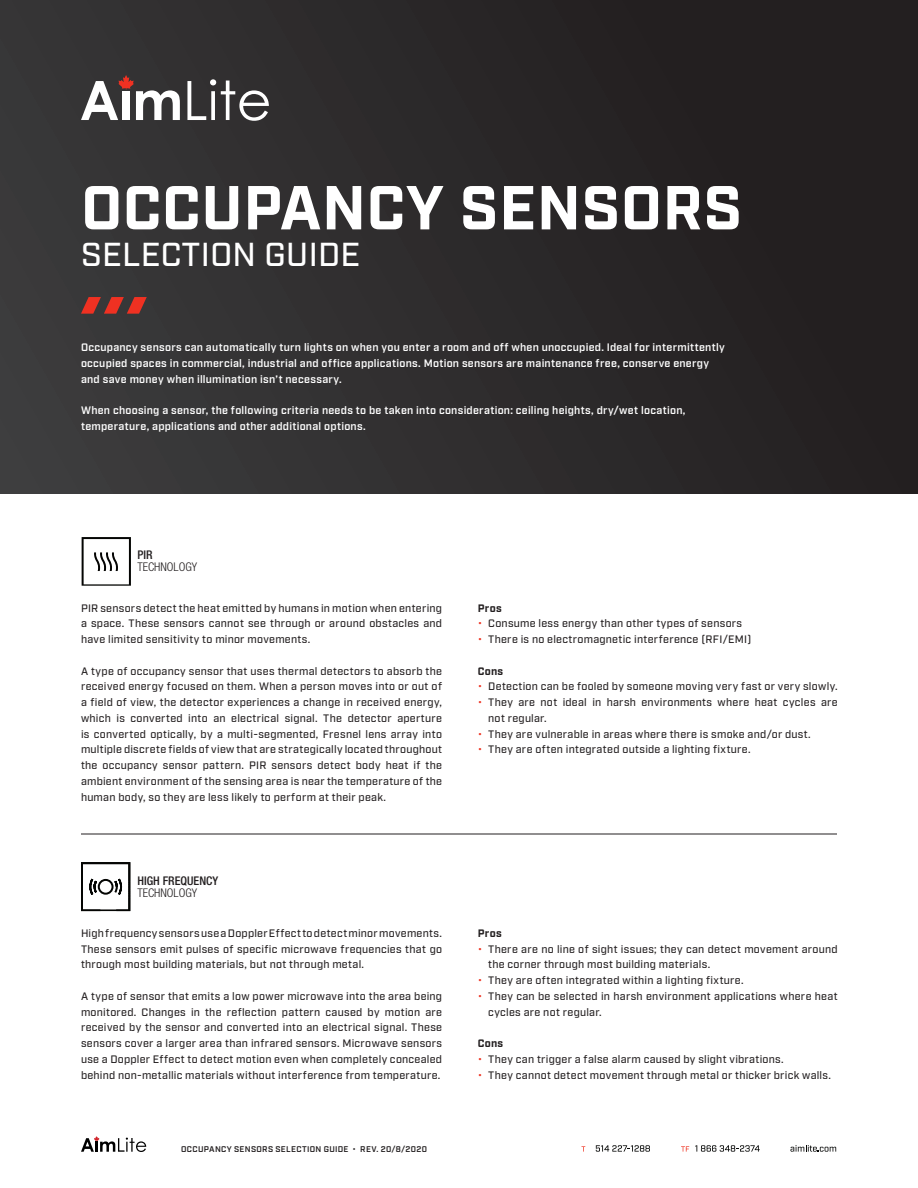
<style>
.page{position:relative;width:918px;height:1188px;background:#fff}
.page>*{position:absolute;margin:0;border:0;box-sizing:border-box;transform-origin:0 0}
.Product_Title{font:700 61.95px "Industry";letter-spacing:.01em;color:#fff}
.Product_Subtitle{font:500 33.15px "Industry";letter-spacing:.01em;color:#fff}
.t1{font:500 condensed 12px/12px "Helvetica Neue";color:#231f20}
.t2{font:300 condensed 12px/12px "Helvetica Neue";color:#231f20}
.Text{font:500 10.8px/15.8px "Industry";letter-spacing:.025em;color:#231f20;text-align:justify}
.Description{font:600 10.8px/15.8px "Industry";letter-spacing:.025em;color:#fff}
.Text-2{font:700 10.8px "Industry";letter-spacing:.03em;color:#231f20}
.t3{font:600 8.25px "Industry";letter-spacing:.035em;color:#231f20}
.s1{font-weight:500}
.s2{font-weight:300}
.s3{color:#ee3524}
</style>
<div class="page">
<div style="left:0;top:0;width:918px;height:494px;background:linear-gradient(to right,#3a393a,#201c1d)"></div>
<svg style="left:82px;top:537px;width:49px;height:49px"></svg>
<svg style="left:81px;top:862px;width:49px;height:49px"></svg>
<hr style="left:81px;top:834px;width:756px;height:1px;background:#231f20">
<svg style="left:81px;top:297px;width:66px;height:17px"></svg>
<svg style="left:81px;top:1136px;width:65px;height:16px"></svg>
<svg style="left:790px;top:1145px;width:46px;height:7px"></svg>
<svg style="left:681px;top:1146px;width:8px;height:6px"></svg>
<svg style="left:596px;top:1145px;width:54px;height:7px"></svg>
<svg style="left:695px;top:1145px;width:65px;height:7px"></svg>
<svg style="left:187px;top:79px;width:82px;height:42px"></svg>
<svg style="left:81px;top:75px;width:99px;height:45px"></svg>
<p class="Product_Title" style="left:81px;top:171px;width:662px">OCCUPANCY SENSORS</p>
<p class="Product_Subtitle" style="left:81px;top:235px;width:281px">SELECTION GUIDE</p>
<p class="Description" style="left:81px;top:340px;width:646px">Occupancy sensors can automatically turn lights on when you enter a room and off when unoccupied. Ideal for intermittently occupied spaces in commercial, industrial and office applications. Motion sensors are maintenance free, conserve energy and save money when illumination isn’t necessary.</p>
<p class="Description" style="left:81px;top:403px;width:606px">When choosing a sensor, the following criteria needs to be taken into consideration: ceiling heights, dry/wet location, temperature, applications and other additional options.</p>
<p class="t2" style="left:137px;top:549px;width:61px"><span class="s1">PIR<br></span>TECHNOLOGY</p>
<p class="Text" style="left:81px;top:600px;width:363px">PIR sensors detect the heat emitted by humans in motion when entering a space. These sensors cannot see through or around obstacles and have limited sensitivity to minor movements.</p>
<p class="Text" style="left:81px;top:663px;width:363px">A type of occupancy sensor that uses thermal detectors to absorb the received energy focused on them. When a person moves into or out of a field of view, the detector experiences a change in received energy, which is converted into an electrical signal. The detector aperture is converted optically, by a multi-segmented, Fresnel lens array into multiple discrete fields of view that are strategically located throughout the occupancy sensor pattern. PIR sensors detect body heat if the ambient environment of the sensing area is near the temperature of the human body, so they are less likely to perform at their peak.</p>
<p class="t1" style="left:137px;top:874px;width:82px">HIGH FREQUENCY<br><span class="s2">TECHNOLOGY</span></p>
<p class="Text" style="left:81px;top:926px;width:363px">High frequency sensors use a Doppler Effect to detect minor movements.<br>These sensors emit pulses of specific microwave frequencies that go through most building materials, but not through metal.</p>
<p class="Text" style="left:81px;top:989px;width:363px">A type of sensor that emits a low power microwave into the area being monitored. Changes in the reflection pattern caused by motion are received by the sensor and converted into an electrical signal. These sensors cover a larger area than infrared sensors. Microwave sensors use a Doppler Effect to detect motion even when completely concealed behind non-metallic materials without interference from temperature.</p>
<p class="t3" style="left:181px;top:1144px;width:247px">OCCUPANCY SENSORS SELECTION GUIDE • Rev. 20/8/2020</p>
<p class="Text-2" style="left:478px;top:601px;width:26px">Pros</p>
<p class="Text" style="left:478px;top:616px;width:266px"><span class="s3">•</span> Consume less energy than other types of sensors</p>
<p class="Text" style="left:478px;top:632px;width:275px"><span class="s3">•</span> There is no electromagnetic interference (RFI/EMI)</p>
<p class="Text-2" style="left:478px;top:664px;width:27px">Cons</p>
<p class="Text" style="left:478px;top:679px;width:362px"><span class="s3">•</span> Detection can be fooled by someone moving very fast or very slowly.</p>
<p class="Text" style="left:488px;top:695px;width:351px;text-indent:-10px"><span class="s3">•</span> They are not ideal in harsh environments where heat cycles are not regular.</p>
<p class="Text" style="left:478px;top:726px;width:335px"><span class="s3">•</span> They are vulnerable in areas where there is smoke and/or dust.</p>
<p class="Text" style="left:478px;top:742px;width:274px"><span class="s3">•</span> They are often integrated outside a lighting fixture.</p>
<p class="Text-2" style="left:478px;top:927px;width:26px">Pros</p>
<p class="Text" style="left:488px;top:941px;width:351px;text-indent:-10px"><span class="s3">•</span> There are no line of sight issues; they can detect movement around the corner through most building materials.</p>
<p class="Text" style="left:478px;top:973px;width:267px"><span class="s3">•</span> They are often integrated within a lighting fixture.</p>
<p class="Text" style="left:488px;top:989px;width:351px;text-indent:-10px"><span class="s3">•</span> They can be selected in harsh environment applications where heat cycles are not regular.</p>
<p class="Text-2" style="left:478px;top:1037px;width:27px">Cons</p>
<p class="Text" style="left:478px;top:1052px;width:308px"><span class="s3">•</span> They can trigger a false alarm caused by slight vibrations.</p>
<p class="Text" style="left:478px;top:1067px;width:355px"><span class="s3">•</span> They cannot detect movement through metal or thicker brick walls.</p>
</div>
